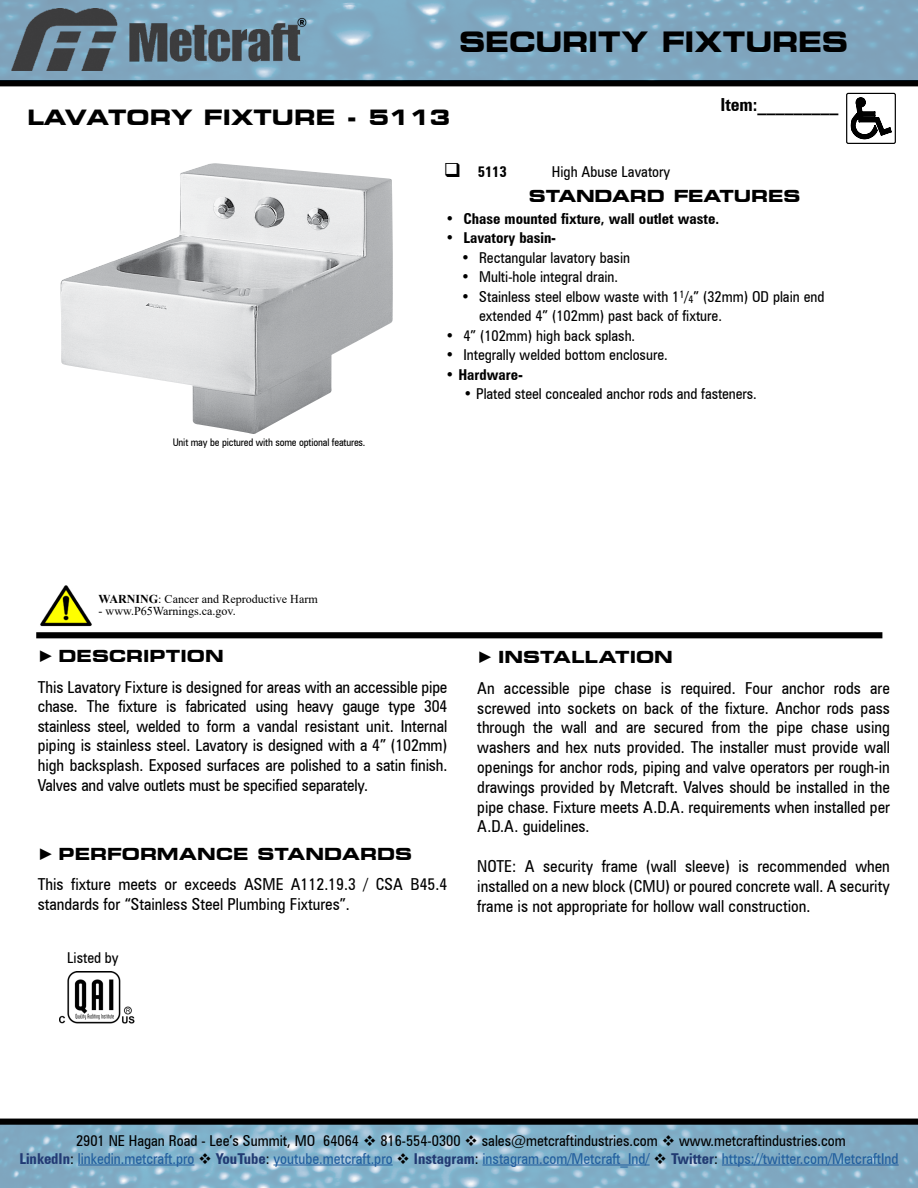
<style>
.page{position:relative;width:918px;height:1188px;background:#fff}
.page>*{position:absolute;margin:0;border:0;box-sizing:border-box;transform-origin:0 0}
.t1{font:700 expanded 27.9px "Square 721 BT";letter-spacing:-.005em;color:#000;scale:.92 1}
.t2{font:700 expanded 21px "Square 721 BT";color:#000}
.t3{font:700 condensed 18px "Zurich BT";color:#000}
.t4{font:condensed 16.5px/19.8px "Zurich BT";color:#000;text-align:justify}
.t5{font:700 expanded 16.5px "Square 721 BT";color:#000}
.t6{font:condensed 15px/18px "Zurich BT";color:#000;text-align:center}
.t7{font:700 condensed 15px "Zurich BT";color:#000}
.t8{font:12px "Times New Roman";color:#000}
.t9{font:condensed 10.5px "Zurich BT";letter-spacing:-.015em;color:#000}
.s1{font-weight:400}
.s2{font-weight:700}
.s3{font-family:"Times New Roman";font-weight:400;font-stretch:normal}
.s4{font-weight:700;color:#223a74}
.s5{color:#215e9e}
.s6{font-weight:700;color:#213a72}
</style>
<div class="page">
<svg style="left:0;top:0;width:918px;height:80px;background:#80a8c1"></svg>
<svg style="left:0;top:1125px;width:918px;height:63px;background:#85b1c9"></svg>
<svg style="left:0;top:80px;width:918px;height:6px;background:#000305"></svg>
<svg style="left:0;top:1119px;width:918px;height:6px;background:#060809"></svg>
<hr style="left:78px;top:1165px;width:116px;height:1px;background:#215e9e">
<hr style="left:273px;top:1165px;width:120px;height:1px;background:#215e9e">
<hr style="left:483px;top:1165px;width:167px;height:1px;background:#215e9e">
<hr style="left:722px;top:1165px;width:177px;height:1px;background:#215e9e">
<img style="left:12px;top:8px;width:300px;height:62px">
<img style="left:40px;top:585px;width:52px;height:42px">
<div style="left:36px;top:632px;width:846px;height:6px;border:2px solid #000"></div>
<img style="left:59px;top:971px;width:76px;height:53px">
<div style="left:844px;top:91px;width:54px;height:55px;border:6px solid #fff;border-radius:2px"></div>
<div style="left:847px;top:93px;width:48px;height:50px;background:#fff;border-radius:2px"></div>
<div style="left:846px;top:93px;width:50px;height:51px;border:1px solid #000;border-radius:2px"></div>
<svg style="left:851px;top:97px;width:41px;height:42px"></svg>
<img style="left:61px;top:163px;width:332px;height:271px">
<h1 class="t1" style="left:459px;top:26px;width:424px">SECURITY FIXTURES</h1>
<p class="t2" style="left:27px;top:104px;width:425px">LAVATORY FIXTURE - 5113</p>
<p class="t3" style="left:720px;top:94px;width:120px">Item:_________</p>
<p class="t7" style="left:444px;top:162px;width:65px">❑ 5113</p>
<p class="t6" style="left:552px;top:162px;width:120px">High Abuse Lavatory</p>
<p class="t9" style="left:173px;top:436px;width:194px">Unit may be pictured with some optional features.</p>
<p class="t5" style="left:529px;top:186px;width:273px">STANDARD FEATURES</p>
<p class="t7" style="left:445px;top:209px;width:275px"><span class="s1">•</span> Chase mounted fixture, wall outlet waste.</p>
<p class="t7" style="left:445px;top:229px;width:112px">• Lavatory basin-</p>
<p class="t6" style="left:461px;top:248px;width:170px">• Rectangular lavatory basin</p>
<p class="t6" style="left:461px;top:268px;width:158px">• Multi-hole integral drain.</p>
<p class="t6" style="left:479px;top:286px;width:347px;line-height:19.5px;text-align:left;text-indent:-18px"><span class="s2">•</span> Stainless steel elbow waste with 1<sup>1</sup>/<sub>4</sub>” (32mm) OD plain end extended 4” (102mm) past back of fixture.</p>
<p class="t6" style="left:445px;top:326px;width:191px"><span class="s2">•</span> 4” (102mm) high back splash.</p>
<p class="t6" style="left:445px;top:346px;width:224px"><span class="s2">•</span> Integrally welded bottom enclosure.</p>
<p class="t7" style="left:445px;top:365px;width:79px">• Hardware-</p>
<p class="t6" style="left:463px;top:385px;width:295px">• Plated steel concealed anchor rods and fasteners.</p>
<p class="t8" style="left:99px;top:590px;width:221px"><span class="s2">WARNING</span>: Cancer and Reproductive Harm</p>
<p class="t8" style="left:99px;top:602px;width:139px">- www.P65Warnings.ca.gov.</p>
<p class="t5" style="left:38px;top:647px;width:188px"><span class="s3">►</span> DESCRIPTION</p>
<p class="t4" style="left:38px;top:677px;width:411px">This Lavatory Fixture is designed for areas with an accessible pipe chase. The fixture is fabricated using heavy gauge type 304 stainless steel, welded to form a vandal resistant unit. Internal piping is stainless steel. Lavatory is designed with a 4” (102mm) high backsplash. Exposed surfaces are polished to a satin finish.<br>Valves and valve outlets must be specified separately.</p>
<p class="t5" style="left:38px;top:844px;width:376px"><span class="s3">►</span> PERFORMANCE STANDARDS</p>
<p class="t4" style="left:38px;top:874px;width:411px">This fixture meets or exceeds ASME A112.19.3 / CSA B45.4 standards for “Stainless Steel Plumbing Fixtures”.</p>
<p class="t6" style="left:67px;top:948px;width:53px">Listed by</p>
<p class="t5" style="left:477px;top:647px;width:197px"><span class="s3">►</span> INSTALLATION</p>
<p class="t4" style="left:477px;top:678px;width:414px">An accessible pipe chase is required. Four anchor rods are screwed into sockets on back of the fixture. Anchor rods pass through the wall and are secured from the pipe chase using washers and hex nuts provided. The installer must provide wall openings for anchor rods, piping and valve operators per rough-in drawings provided by Metcraft. Valves should be installed in the pipe chase. Fixture meets A.D.A. requirements when installed per A.D.A. guidelines.</p>
<p class="t4" style="left:477px;top:856px;width:414px">NOTE: A security frame (wall sleeve) is recommended when installed on a new block (CMU) or poured concrete wall. A security frame is not appropriate for hollow wall construction.</p>
<p class="t6" style="left:19px;top:1131px;width:881px">2901 NE Hagan Road - Lee’s Summit, MO 64064 ❖ 816-554-0300 ❖ sales@metcraftindustries.com ❖ www.metcraftindustries.com<br><span class="s4">LinkedIn</span>: <span class="s5">linkedin.metcraft.pro</span> ❖ <span class="s6">YouTube</span>: <span class="s5">youtube.metcraft.pro</span> ❖ <span class="s6">Instagram</span>: <span class="s5">instagram.com/Metcraft_Ind/</span> ❖ <span class="s6">Twitter</span>: <span class="s5">https://twitter.com/MetcraftInd</span></p>
</div>
